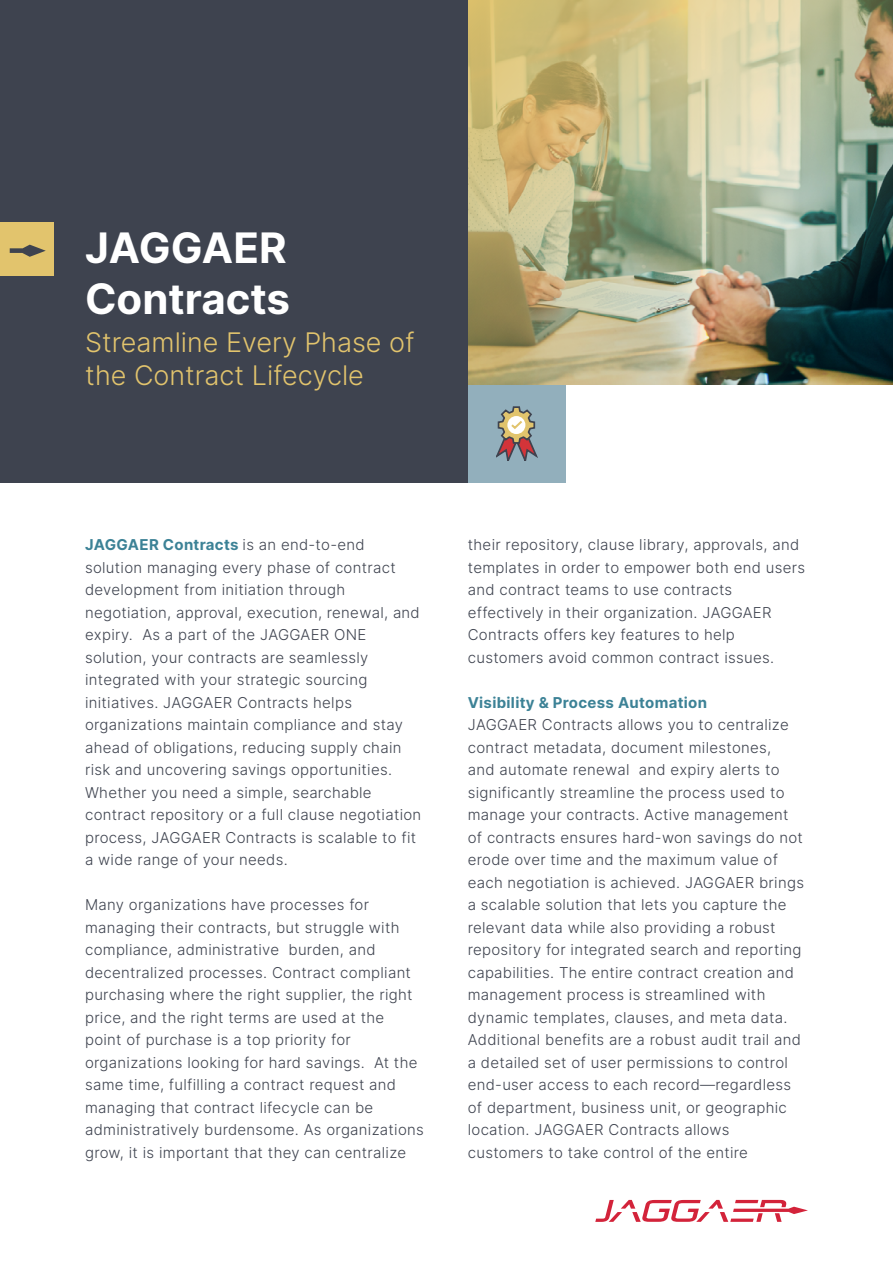
<style>
.page{position:relative;width:893px;height:1263px;background:#fff}
.page>*{position:absolute;margin:0;border:0;box-sizing:border-box;transform-origin:0 0}
.t1{font:700 42px/50.4px "Inter";color:#fff}
.t2{font:300 27px/32.4px "Inter";color:#e2c46d}
.t3{font:300 15px/22.5px "Inter";letter-spacing:.02em;color:#3e434f}
.t4{font:700 15px "Inter";letter-spacing:.02em;color:#3c8296}
.s1{font-weight:700;color:#3c8296}
</style>
<div class="page">
<img style="left:468px;top:0;width:425px;height:385px">
<div style="left:0;top:0;width:468px;height:483px;background:#3e434f"></div>
<div style="left:0;top:223px;width:54px;height:53px;background:#e2c46d"></div>
<svg style="left:10px;top:245px;width:36px;height:12px"></svg>
<div style="left:468px;top:385px;width:98px;height:98px;background:#92afbc"></div>
<svg style="left:595px;top:1200px;width:213px;height:22px"></svg>
<svg style="left:496px;top:406px;width:41px;height:55px"></svg>
<h1 class="t1" style="left:85px;top:222px;width:206px">JAGGAER<br>Contracts</h1>
<h2 class="t2" style="left:85px;top:326px;width:331px">Streamline Every Phase of the Contract Lifecycle</h2>
<p class="t3" style="left:85px;top:533px;width:338px"><span class="s1">JAGGAER Contracts</span> is an end-to-end solution managing every phase of contract development from initiation through negotiation, approval, execution, renewal, and expiry. As a part of the JAGGAER ONE solution, your contracts are seamlessly integrated with your strategic sourcing initiatives. JAGGAER Contracts helps organizations maintain compliance and stay ahead of obligations, reducing supply chain risk and uncovering savings opportunities.<br>Whether you need a simple, searchable contract repository or a full clause negotiation process, JAGGAER Contracts is scalable to fit a wide range of your needs.</p>
<p class="t3" style="left:85px;top:893px;width:340px">Many organizations have processes for managing their contracts, but struggle with compliance, administrative burden, and decentralized processes. Contract compliant purchasing where the right supplier, the right price, and the right terms are used at the point of purchase is a top priority for organizations looking for hard savings. At the same time, fulfilling a contract request and managing that contract lifecycle can be administratively burdensome. As organizations grow, it is important that they can centralize</p>
<p class="t3" style="left:468px;top:533px;width:339px">their repository, clause library, approvals, and templates in order to empower both end users and contract teams to use contracts effectively in their organization. JAGGAER Contracts offers key features to help customers avoid common contract issues.</p>
<p class="t4" style="left:468px;top:691px;width:241px">Visibility &amp; Process Automation</p>
<p class="t3" style="left:468px;top:713px;width:338px">JAGGAER Contracts allows you to centralize contract metadata, document milestones,<br>and automate renewal and expiry alerts to significantly streamline the process used to manage your contracts. Active management of contracts ensures hard-won savings do not erode over time and the maximum value of each negotiation is achieved. JAGGAER brings a scalable solution that lets you capture the relevant data while also providing a robust repository for integrated search and reporting capabilities. The entire contract creation and management process is streamlined with dynamic templates, clauses, and meta data.<br>Additional benefits are a robust audit trail and a detailed set of user permissions to control end-user access to each record—regardless of department, business unit, or geographic location. JAGGAER Contracts allows customers to take control of the entire</p>
</div>
